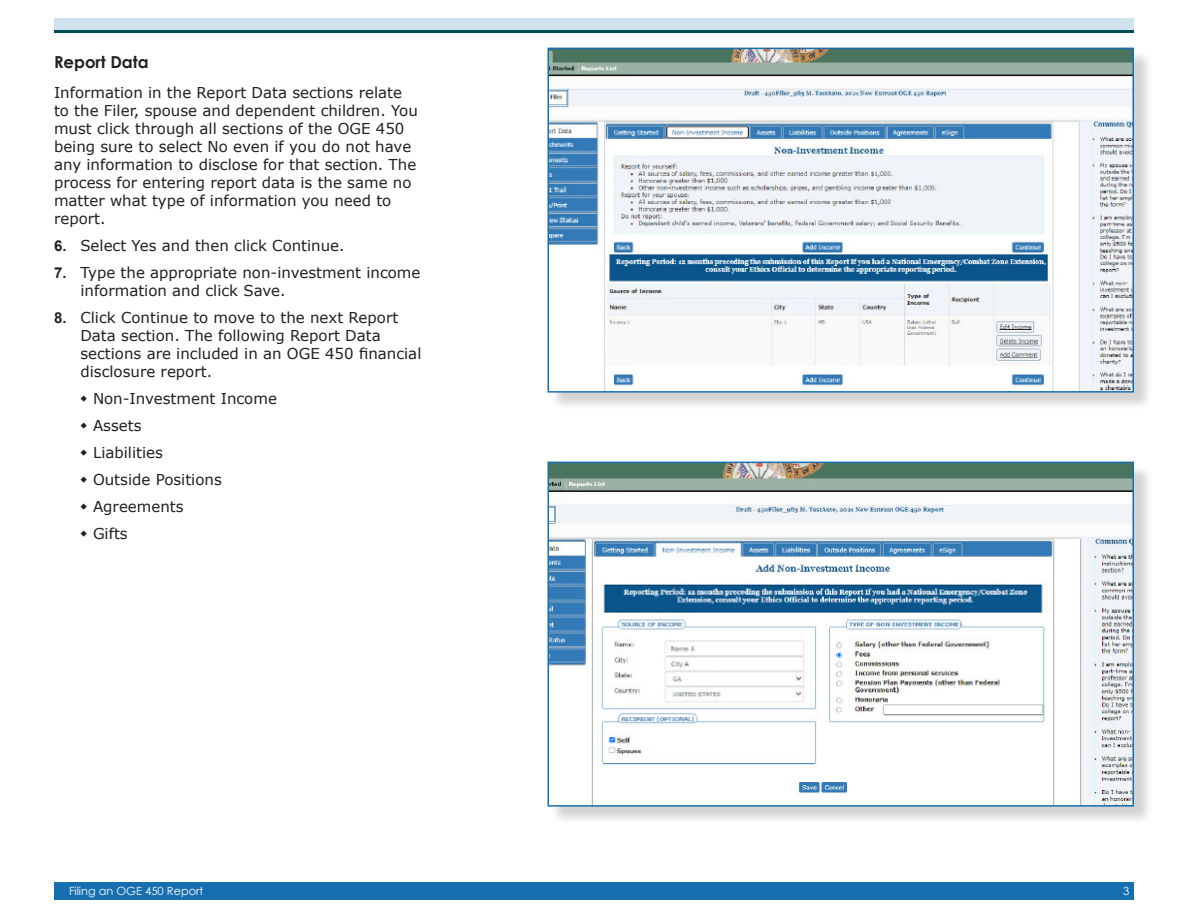
<style>
.page{position:relative;width:1188px;height:918px;background:#fff}
.page>*{position:absolute;margin:0;border:0;box-sizing:border-box;transform-origin:0 0}
.Heading_4{font:700 16.5px "Century Gothic";color:#231f20}
.Text_Paragraph{font:15px/18px "Verdana";color:#231f20}
.t1{font:11.25px "Century Gothic";color:#fff}
.s1{font-family:"Arial";font-weight:700}
</style>
<div class="page">
<div style="left:54px;top:882px;width:1080px;height:18px;background:#186faf"></div>
<div style="left:54px;top:18px;width:1080px;height:12px;background:#d1e2ef"></div>
<hr style="left:54px;top:30px;width:1080px;height:3px;background:#004e54">
<div style="left:550px;top:50px;width:603px;height:361px;background:#231f20;opacity:.2"></div>
<img style="left:551px;top:51px;width:580px;height:339px">
<div style="left:548px;top:48px;width:586px;height:345px;border:2px solid #186faf"></div>
<div style="left:550px;top:464px;width:603px;height:361px;background:#231f20;opacity:.2"></div>
<img style="left:551px;top:465px;width:580px;height:339px">
<div style="left:548px;top:462px;width:586px;height:345px;border:2px solid #186faf"></div>
<p class="Heading_4" style="left:54px;top:49px;width:96px">Report Data</p>
<p class="Text_Paragraph" style="left:54px;top:83px;width:365px">Information in the Report Data sections relate to the Filer, spouse and dependent children. You must click through all sections of the OGE 450 being sure to select No even if you do not have any information to disclose for that section. The process for entering report data is the same no matter what type of information you need to report.</p>
<p class="Text_Paragraph" style="left:54px;top:236px;width:292px"><span class="s1">6.</span> Select Yes and then click Continue.</p>
<p class="Text_Paragraph" style="left:80px;top:263px;width:342px;text-indent:-26px"><span class="s1">7.</span> Type the appropriate non-investment income information and click Save.</p>
<p class="Text_Paragraph" style="left:80px;top:308px;width:343px;text-indent:-26px"><span class="s1">8.</span> Click Continue to move to the next Report Data section. The following Report Data sections are included in an OGE 450 financial disclosure report.</p>
<p class="Text_Paragraph" style="left:93px;top:389px;width:185px">Non-Investment Income</p>
<p class="Text_Paragraph" style="left:93px;top:416px;width:50px">Assets</p>
<p class="Text_Paragraph" style="left:93px;top:443px;width:71px">Liabilities</p>
<p class="Text_Paragraph" style="left:93px;top:470px;width:130px">Outside Positions</p>
<p class="Text_Paragraph" style="left:93px;top:497px;width:92px">Agreements</p>
<p class="Text_Paragraph" style="left:93px;top:524px;width:36px">Gifts</p>
<p class="t1" style="left:69px;top:883px;width:136px">Filing an OGE 450 Report</p>
<p class="t1" style="left:1123px;top:883px;width:8px">3</p>
</div>
